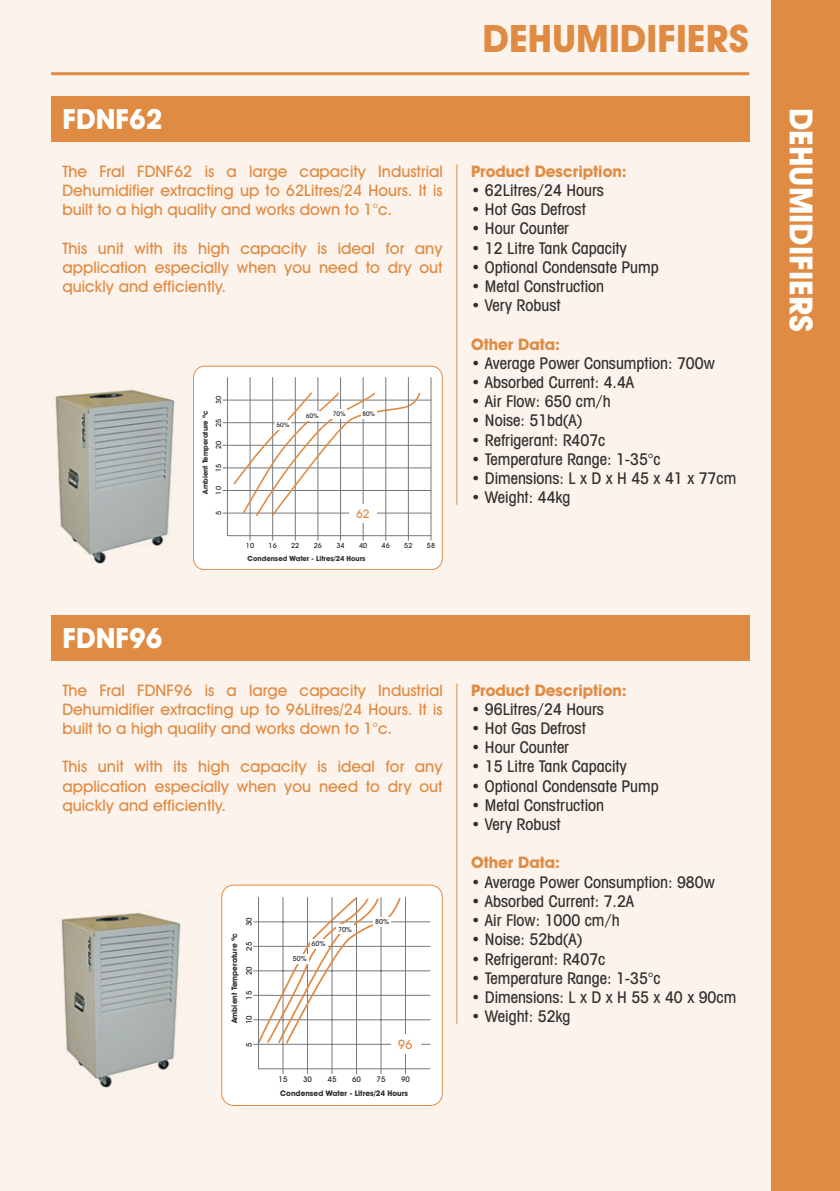
<style>
.page{position:relative;width:840px;height:1191px;background:#fff}
.page>*{position:absolute;margin:0;border:0;box-sizing:border-box;transform-origin:0 0}
.t1{font:700 38px "Avant Garde IT Cby BT";color:#e08b44}
.t2{font:700 32px "Avant Garde IT Cby BT";color:#fff}
.t3{font:700 28px "Avant Garde IT Cby BT";color:#fff}
.t4{font:500 condensed 16px "Avant Garde IT Cby BT";color:#312f30}
.t5{font:500 16px/19.2px "Avant Garde IT Cby BT";color:#e08b44;text-align:justify}
.t6{font:700 16px "Avant Garde IT Cby BT";color:#e08b44}
.t7{font:500 13px "Avant Garde IT Cby BT";color:#e08b44}
.t8{font:500 12px "Avant Garde IT Cby BT";color:#e08b44}
.t9{font:700 7.8px/14.6px "Avant Garde IT Cby BT";color:#312f30;text-align:right}
.t10{font:500 7.8px "Avant Garde IT Cby BT";color:#231f20}
.t11{font:700 7.2px/13.6px "Avant Garde IT Cby BT";color:#312f30;text-align:right}
.t12{font:500 7.2px "Avant Garde IT Cby BT";color:#231f20}
.t13{font:500 7px "Avant Garde IT Cby BT";color:#231f20}
.t14{font:500 6.4px "Avant Garde IT Cby BT";color:#231f20}
.s1{font-weight:500;color:#231f20}
</style>
<div class="page">
<div style="left:0;top:0;width:771px;height:1191px;background:#fcf4ec"></div>
<div style="left:771px;top:0;width:68px;height:1191px;background:#e08b44"></div>
<img style="left:55px;top:389px;width:120px;height:175px">
<hr style="left:51px;top:72px;width:697px;height:3px;background:#e08b44">
<hr style="left:456px;top:164px;width:1px;height:341px;background:#e08b44">
<hr style="left:456px;top:683px;width:1px;height:340px;background:#e08b44">
<div style="left:51px;top:96px;width:697px;height:46px;background:#e08b44"></div>
<div style="left:51px;top:615px;width:697px;height:45px;background:#e08b44"></div>
<img style="left:61px;top:912px;width:120px;height:176px">
<div style="left:193px;top:366px;width:249px;height:203px;background:#fff;border-radius:11px"></div>
<div style="left:193px;top:366px;width:249px;height:204px;border:1px solid #e08b44;border-radius:11px"></div>
<hr style="left:223px;top:513px;width:208px;height:1px;background:#76787b">
<hr style="left:223px;top:490px;width:208px;height:1px;background:#76787b">
<hr style="left:223px;top:467px;width:208px;height:1px;background:#76787b">
<hr style="left:223px;top:445px;width:208px;height:1px;background:#76787b">
<hr style="left:223px;top:422px;width:208px;height:1px;background:#76787b">
<hr style="left:249px;top:377px;width:1px;height:163px;background:#76787b">
<hr style="left:272px;top:377px;width:1px;height:163px;background:#76787b">
<hr style="left:295px;top:377px;width:1px;height:163px;background:#76787b">
<hr style="left:317px;top:377px;width:1px;height:163px;background:#76787b">
<hr style="left:340px;top:377px;width:1px;height:163px;background:#76787b">
<hr style="left:362px;top:377px;width:1px;height:163px;background:#76787b">
<hr style="left:223px;top:400px;width:208px;height:1px;background:#76787b">
<svg style="left:226px;top:377px;width:204px;height:159px"></svg>
<hr style="left:385px;top:377px;width:1px;height:163px;background:#76787b">
<hr style="left:408px;top:377px;width:1px;height:163px;background:#76787b">
<hr style="left:430px;top:377px;width:1px;height:163px;background:#76787b">
<div style="left:222px;top:885px;width:220px;height:220px;background:#fff;border-radius:12px"></div>
<div style="left:221px;top:884px;width:221px;height:222px;border:1px solid #e08b44;border-radius:12px"></div>
<hr style="left:253px;top:1044px;width:177px;height:1px;background:#76787b">
<hr style="left:253px;top:1019px;width:177px;height:1px;background:#76787b">
<hr style="left:253px;top:995px;width:177px;height:1px;background:#76787b">
<hr style="left:253px;top:970px;width:177px;height:1px;background:#76787b">
<hr style="left:253px;top:946px;width:177px;height:1px;background:#76787b">
<hr style="left:282px;top:897px;width:1px;height:176px;background:#76787b">
<hr style="left:307px;top:897px;width:1px;height:176px;background:#76787b">
<hr style="left:331px;top:897px;width:1px;height:176px;background:#76787b">
<hr style="left:356px;top:897px;width:1px;height:176px;background:#76787b">
<hr style="left:380px;top:897px;width:1px;height:176px;background:#76787b">
<hr style="left:405px;top:897px;width:1px;height:176px;background:#76787b">
<hr style="left:253px;top:921px;width:177px;height:1px;background:#76787b">
<svg style="left:256px;top:897px;width:174px;height:172px"></svg>
<p class="t3" style="left:62px;top:102px;width:102px">FDNF62</p>
<p class="t5" style="left:62px;top:161px;width:381px">The Fral FDNF62 is a large capacity Industrial Dehumidifier extracting up to 62Litres/24 Hours. It is built to a high quality and works down to 1°c.</p>
<p class="t5" style="left:62px;top:238px;width:381px">This unit with its high capacity is ideal for any application especially when you need to dry out quickly and efficiently.</p>
<p class="t3" style="left:62px;top:621px;width:102px">FDNF96</p>
<p class="t12" style="left:214px;top:404px;width:10px;rotate:-90deg">30</p>
<p class="t11" style="left:198px;top:493px;width:85px;rotate:-90deg">Ambient Temperature ºc</p>
<p class="t12" style="left:214px;top:427px;width:10px;rotate:-90deg">25</p>
<p class="t12" style="left:214px;top:449px;width:10px;rotate:-90deg">20</p>
<p class="t12" style="left:214px;top:472px;width:10px;rotate:-90deg">15</p>
<p class="t12" style="left:214px;top:494px;width:10px;rotate:-90deg">10</p>
<p class="t12" style="left:214px;top:515px;width:6px;rotate:-90deg">5</p>
<p class="t14" style="left:276px;top:421px;width:14px">50%</p>
<p class="t14" style="left:305px;top:412px;width:14px">60%</p>
<p class="t14" style="left:333px;top:410px;width:14px">70%</p>
<p class="t14" style="left:362px;top:410px;width:14px">80%</p>
<p class="t8" style="left:356px;top:506px;width:15px">62</p>
<p class="t12" style="left:246px;top:540px;width:10px">10</p>
<p class="t12" style="left:268px;top:540px;width:10px">16</p>
<p class="t12" style="left:291px;top:540px;width:10px">22</p>
<p class="t12" style="left:313px;top:540px;width:10px">26</p>
<p class="t12" style="left:336px;top:540px;width:10px">34</p>
<p class="t11" style="left:247px;top:538px;width:121px"><span class="s1">40<br></span>Condensed Water - Litres/24 Hours</p>
<p class="t12" style="left:381px;top:540px;width:10px">46</p>
<p class="t12" style="left:404px;top:540px;width:10px">52</p>
<p class="t12" style="left:426px;top:540px;width:10px">58</p>
<p class="t5" style="left:62px;top:680px;width:381px">The Fral FDNF96 is a large capacity Industrial Dehumidifier extracting up to 96Litres/24 Hours. It is built to a high quality and works down to 1°c.</p>
<p class="t5" style="left:62px;top:757px;width:381px">This unit with its high capacity is ideal for any application especially when you need to dry out quickly and efficiently.</p>
<p class="t10" style="left:244px;top:926px;width:10px;rotate:-90deg">30</p>
<p class="t9" style="left:227px;top:1023px;width:92px;rotate:-90deg">Ambient Temperature ºc</p>
<p class="t10" style="left:244px;top:950px;width:10px;rotate:-90deg">25</p>
<p class="t10" style="left:244px;top:975px;width:10px;rotate:-90deg">20</p>
<p class="t10" style="left:244px;top:999px;width:10px;rotate:-90deg">15</p>
<p class="t10" style="left:244px;top:1024px;width:10px;rotate:-90deg">10</p>
<p class="t10" style="left:244px;top:1046px;width:6px;rotate:-90deg">5</p>
<p class="t13" style="left:311px;top:939px;width:15px">60%</p>
<p class="t13" style="left:292px;top:954px;width:15px">50%</p>
<p class="t13" style="left:338px;top:925px;width:15px">70%</p>
<p class="t13" style="left:375px;top:917px;width:15px">80%</p>
<p class="t7" style="left:397px;top:1036px;width:16px">96</p>
<p class="t10" style="left:278px;top:1074px;width:10px">15</p>
<p class="t10" style="left:303px;top:1074px;width:10px">30</p>
<p class="t10" style="left:327px;top:1074px;width:10px">45</p>
<p class="t10" style="left:352px;top:1074px;width:10px">60</p>
<p class="t10" style="left:376px;top:1074px;width:10px">75</p>
<p class="t9" style="left:280px;top:1071px;width:131px"><span class="s1">90<br></span>Condensed Water - Litres/24 Hours</p>
<p class="t1" style="left:482px;top:15px;width:268px">DEHUMIDIFIERS</p>
<p class="t6" style="left:471px;top:161px;width:157px">Product Description:</p>
<p class="t4" style="left:471px;top:180px;width:134px">• 62Litres/24 Hours</p>
<p class="t4" style="left:471px;top:200px;width:116px">• Hot Gas Defrost</p>
<p class="t4" style="left:471px;top:219px;width:99px">• Hour Counter</p>
<p class="t4" style="left:471px;top:238px;width:157px">• 12 Litre Tank Capacity</p>
<p class="t4" style="left:471px;top:257px;width:189px">• Optional Condensate Pump</p>
<p class="t4" style="left:471px;top:276px;width:134px">• Metal Construction</p>
<p class="t4" style="left:471px;top:296px;width:91px">• Very Robust</p>
<p class="t6" style="left:471px;top:334px;width:91px">Other Data:</p>
<p class="t4" style="left:471px;top:353px;width:245px">• Average Power Consumption: 700w</p>
<p class="t4" style="left:471px;top:372px;width:164px">• Absorbed Current: 4.4A</p>
<p class="t4" style="left:471px;top:392px;width:141px">• Air Flow: 650 cm/h</p>
<p class="t4" style="left:471px;top:411px;width:113px">• Noise: 51bd(A)</p>
<p class="t4" style="left:471px;top:430px;width:136px">• Refrigerant: R407c</p>
<p class="t4" style="left:471px;top:449px;width:191px">• Temperature Range: 1-35°c</p>
<p class="t4" style="left:471px;top:468px;width:266px">• Dimensions: L x D x H 45 x 41 x 77cm</p>
<p class="t4" style="left:471px;top:488px;width:101px">• Weight: 44kg</p>
<p class="t6" style="left:471px;top:680px;width:157px">Product Description:</p>
<p class="t4" style="left:471px;top:699px;width:134px">• 96Litres/24 Hours</p>
<p class="t4" style="left:471px;top:718px;width:116px">• Hot Gas Defrost</p>
<p class="t4" style="left:471px;top:738px;width:99px">• Hour Counter</p>
<p class="t4" style="left:471px;top:757px;width:157px">• 15 Litre Tank Capacity</p>
<p class="t4" style="left:471px;top:776px;width:189px">• Optional Condensate Pump</p>
<p class="t4" style="left:471px;top:795px;width:134px">• Metal Construction</p>
<p class="t4" style="left:471px;top:814px;width:91px">• Very Robust</p>
<p class="t6" style="left:471px;top:853px;width:91px">Other Data:</p>
<p class="t4" style="left:471px;top:872px;width:245px">• Average Power Consumption: 980w</p>
<p class="t4" style="left:471px;top:891px;width:164px">• Absorbed Current: 7.2A</p>
<p class="t4" style="left:471px;top:910px;width:150px">• Air Flow: 1000 cm/h</p>
<p class="t4" style="left:471px;top:930px;width:113px">• Noise: 52bd(A)</p>
<p class="t4" style="left:471px;top:949px;width:136px">• Refrigerant: R407c</p>
<p class="t4" style="left:471px;top:968px;width:191px">• Temperature Range: 1-35°c</p>
<p class="t4" style="left:471px;top:987px;width:266px">• Dimensions: L x D x H 55 x 40 x 90cm</p>
<p class="t4" style="left:471px;top:1006px;width:101px">• Weight: 52kg</p>
<p class="t2" style="left:820px;top:108px;width:226px;rotate:90deg">DEHUMIDIFIERS</p>
</div>
